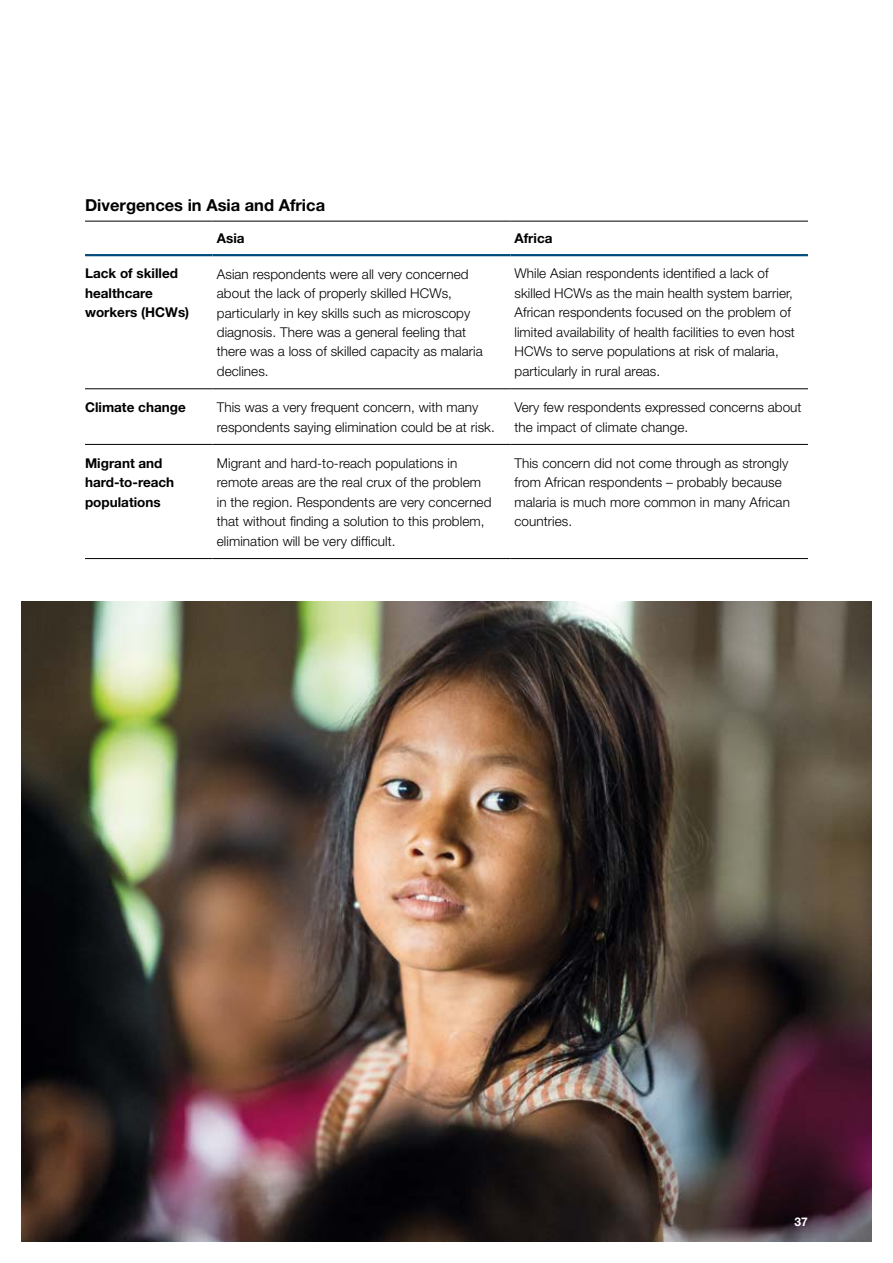
<style>
.page{position:relative;width:893px;height:1263px;background:#fff}
.page>*{position:absolute;margin:0;border:0;box-sizing:border-box;transform-origin:0 0}
.t1{font:700 16.5px "Helvetica Neue";color:#000}
.t2{font:300 13.5px/19.5px "Helvetica Neue";letter-spacing:.005em;color:#000}
.t3{font:700 13.5px/19.5px "Helvetica Neue";color:#000}
.t4{font:700 12px "Helvetica Neue";color:#fff}
</style>
<div class="page">
<img style="left:21px;top:601px;width:851px;height:641px">
<hr style="left:85px;top:221px;width:128px;height:1px;background:#000">
<hr style="left:213px;top:221px;width:297px;height:1px;background:#000">
<hr style="left:510px;top:221px;width:298px;height:1px;background:#000">
<hr style="left:85px;top:388px;width:128px;height:1px;background:#000">
<hr style="left:213px;top:388px;width:297px;height:1px;background:#000">
<hr style="left:510px;top:388px;width:298px;height:1px;background:#000">
<hr style="left:85px;top:444px;width:128px;height:1px;background:#000">
<hr style="left:213px;top:444px;width:297px;height:1px;background:#000">
<hr style="left:510px;top:444px;width:298px;height:1px;background:#000">
<hr style="left:85px;top:558px;width:128px;height:1px;background:#000">
<hr style="left:213px;top:558px;width:297px;height:1px;background:#000">
<hr style="left:510px;top:558px;width:298px;height:1px;background:#000">
<hr style="left:85px;top:254px;width:128px;height:2px;background:#004d7d">
<hr style="left:213px;top:254px;width:297px;height:2px;background:#004d7d">
<hr style="left:510px;top:254px;width:298px;height:2px;background:#004d7d">
<p class="t1" style="left:85px;top:194px;width:242px">Divergences in Asia and Africa</p>
<p class="t3" style="left:217px;top:229px;width:29px">Asia</p>
<p class="t3" style="left:514px;top:229px;width:39px">Africa</p>
<p class="t3" style="left:85px;top:264px;width:106px">Lack of skilled healthcare workers (HCWs)</p>
<p class="t2" style="left:217px;top:264px;width:267px">Asian respondents were all very concerned about the lack of properly skilled HCWs, particularly in key skills such as microscopy diagnosis. There was a general feeling that there was a loss of skilled capacity as malaria declines.</p>
<p class="t2" style="left:514px;top:264px;width:282px">While Asian respondents identified a lack of skilled HCWs as the main health system barrier, African respondents focused on the problem of limited availability of health facilities to even host HCWs to serve populations at risk of malaria, particularly in rural areas.</p>
<p class="t3" style="left:85px;top:397px;width:102px">Climate change</p>
<p class="t2" style="left:217px;top:397px;width:279px">This was a very frequent concern, with many respondents saying elimination could be at risk.</p>
<p class="t2" style="left:514px;top:397px;width:289px">Very few respondents expressed concerns about the impact of climate change.</p>
<p class="t3" style="left:85px;top:453px;width:91px">Migrant and hard-to-reach populations</p>
<p class="t2" style="left:217px;top:453px;width:276px">Migrant and hard-to-reach populations in remote areas are the real crux of the problem in the region. Respondents are very concerned that without finding a solution to this problem, elimination will be very difficult.</p>
<p class="t2" style="left:514px;top:453px;width:277px">This concern did not come through as strongly from African respondents – probably because malaria is much more common in many African countries.</p>
<p class="t4" style="left:794px;top:1214px;width:15px">37</p>
</div>
